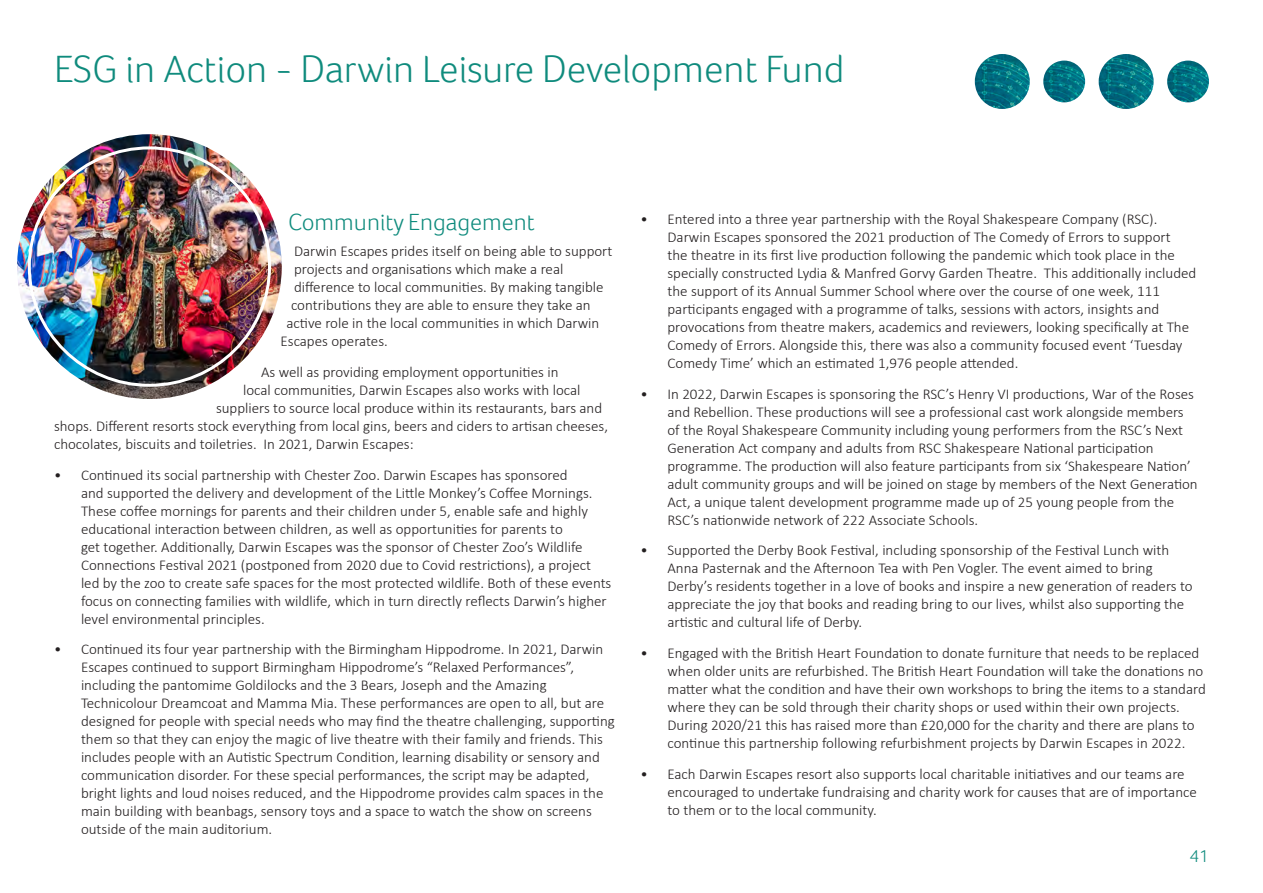
<style>
.page{position:relative;width:1263px;height:893px;background:#fff}
.page>*{position:absolute;margin:0;border:0;box-sizing:border-box;transform-origin:0 0}
.t1{font:300 39px "Foco";color:#0f8b7d}
.Heading_2{font:300 24px "Foco";color:#0f8b7d}
.t2{font:300 18px "Foco";color:#0f8b7d}
.Main_paragraph_text{font:300 15px/18px "Calibri";color:#231f20}
</style>
<div class="page">
<img style="left:975px;top:54px;width:55px;height:55px;border-radius:27px">
<img style="left:1099px;top:54px;width:54px;height:55px;border-radius:27px">
<img style="left:1043px;top:61px;width:42px;height:41px;border-radius:21px">
<img style="left:1167px;top:61px;width:42px;height:41px;border-radius:21px">
<img style="left:17px;top:134px;width:265px;height:265px;border-radius:132px">
<p class="t1" style="left:54px;top:43px;width:792px">ESG in Action - Darwin Leisure Development Fund</p>
<p class="Heading_2" style="left:288px;top:206px;width:248px">Community Engagement</p>
<p class="Main_paragraph_text" style="left:294px;top:242px;width:320px">Darwin Escapes prides itself on being able to support</p>
<p class="Main_paragraph_text" style="left:294px;top:260px;width:271px">projects and organisations which make a real</p>
<p class="Main_paragraph_text" style="left:294px;top:278px;width:311px">difference to local communities. By making tangible</p>
<p class="Main_paragraph_text" style="left:291px;top:296px;width:301px">contributions they are able to ensure they take an</p>
<p class="Main_paragraph_text" style="left:286px;top:314px;width:314px">active role in the local communities in which Darwin</p>
<p class="Main_paragraph_text" style="left:280px;top:332px;width:109px">Escapes operates.</p>
<p class="Main_paragraph_text" style="left:261px;top:363px;width:299px">As well as providing employment opportunities in</p>
<p class="Main_paragraph_text" style="left:243px;top:381px;width:339px">local communities, Darwin Escapes also works with local</p>
<p class="Main_paragraph_text" style="left:216px;top:399px;width:388px">suppliers to source local produce within its restaurants, bars and</p>
<p class="Main_paragraph_text" style="left:54px;top:417px;width:555px">shops. Different resorts stock everything from local gins, beers and ciders to artisan cheeses,</p>
<p class="Main_paragraph_text" style="left:54px;top:435px;width:361px">chocolates, biscuits and toiletries. In 2021, Darwin Escapes:</p>
<p class="Main_paragraph_text" style="left:81px;top:466px;width:532px;text-indent:-27px">• Continued its social partnership with Chester Zoo. Darwin Escapes has sponsored<br>and supported the delivery and development of the Little Monkey’s Coffee Mornings.<br>These coffee mornings for parents and their children under 5, enable safe and highly educational interaction between children, as well as opportunities for parents to<br>get together. Additionally, Darwin Escapes was the sponsor of Chester Zoo’s Wildlife Connections Festival 2021 (postponed from 2020 due to Covid restrictions), a project led by the zoo to create safe spaces for the most protected wildlife. Both of these events focus on connecting families with wildlife, which in turn directly reflects Darwin’s higher level environmental principles.</p>
<p class="Main_paragraph_text" style="left:81px;top:640px;width:535px;text-indent:-27px">• Continued its four year partnership with the Birmingham Hippodrome. In 2021, Darwin Escapes continued to support Birmingham Hippodrome’s “Relaxed Performances”, including the pantomime Goldilocks and the 3 Bears, Joseph and the Amazing Technicolour Dreamcoat and Mamma Mia. These performances are open to all, but are designed for people with special needs who may find the theatre challenging, supporting them so that they can enjoy the magic of live theatre with their family and friends. This includes people with an Autistic Spectrum Condition, learning disability or sensory and communication disorder. For these special performances, the script may be adapted, bright lights and loud noises reduced, and the Hippodrome provides calm spaces in the main building with beanbags, sensory toys and a space to watch the show on screens outside of the main auditorium.</p>
<p class="Main_paragraph_text" style="left:667px;top:210px;width:530px;text-indent:-27px">• Entered into a three year partnership with the Royal Shakespeare Company (RSC).<br>Darwin Escapes sponsored the 2021 production of The Comedy of Errors to support<br>the theatre in its first live production following the pandemic which took place in the specially constructed Lydia &amp; Manfred Gorvy Garden Theatre. This additionally included the support of its Annual Summer School where over the course of one week, 111 participants engaged with a programme of talks, sessions with actors, insights and provocations from theatre makers, academics and reviewers, looking specifically at The Comedy of Errors. Alongside this, there was also a community focused event ‘Tuesday Comedy Time’ which an estimated 1,976 people attended.</p>
<p class="Main_paragraph_text" style="left:667px;top:384px;width:532px;text-indent:-27px">• In 2022, Darwin Escapes is sponsoring the RSC’s Henry VI productions, War of the Roses and Rebellion. These productions will see a professional cast work alongside members of the Royal Shakespeare Community including young performers from the RSC’s Next Generation Act company and adults from RSC Shakespeare National participation programme. The production will also feature participants from six ‘Shakespeare Nation’ adult community groups and will be joined on stage by members of the Next Generation Act, a unique talent development programme made up of 25 young people from the RSC’s nationwide network of 222 Associate Schools.</p>
<p class="Main_paragraph_text" style="left:667px;top:541px;width:527px;text-indent:-27px">• Supported the Derby Book Festival, including sponsorship of the Festival Lunch with Anna Pasternak and the Afternoon Tea with Pen Vogler. The event aimed to bring Derby’s residents together in a love of books and inspire a new generation of readers to appreciate the joy that books and reading bring to our lives, whilst also supporting the artistic and cultural life of Derby.</p>
<p class="Main_paragraph_text" style="left:667px;top:644px;width:540px;text-indent:-27px">• Engaged with the British Heart Foundation to donate furniture that needs to be replaced when older units are refurbished. The British Heart Foundation will take the donations no matter what the condition and have their own workshops to bring the items to a standard where they can be sold through their charity shops or used within their own projects.<br>During 2020/21 this has raised more than £20,000 for the charity and there are plans to continue this partnership following refurbishment projects by Darwin Escapes in 2022.</p>
<p class="Main_paragraph_text" style="left:667px;top:765px;width:531px;text-indent:-27px">• Each Darwin Escapes resort also supports local charitable initiatives and our teams are encouraged to undertake fundraising and charity work for causes that are of importance to them or to the local community.</p>
<p class="t2" style="left:1189px;top:844px;width:21px">41</p>
</div>
